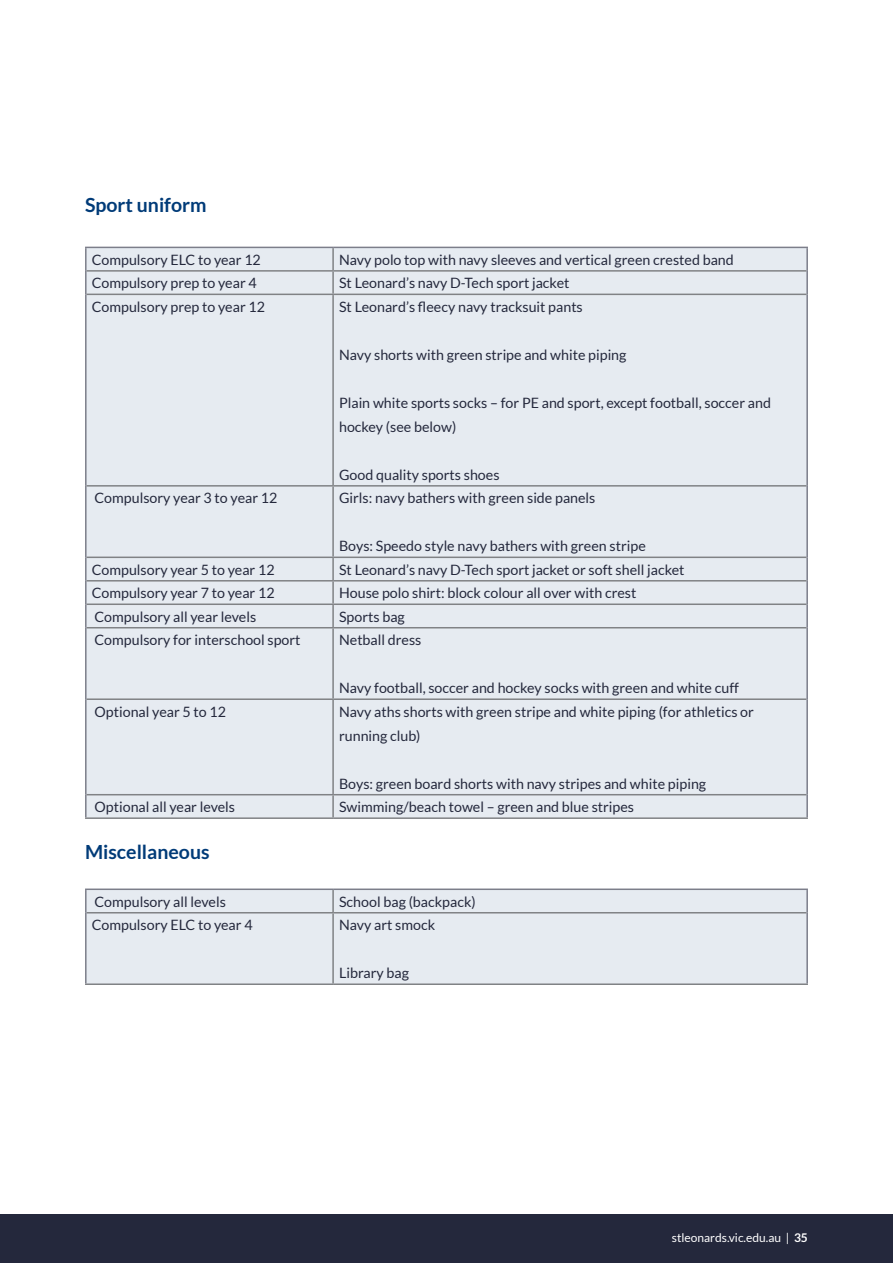
<style>
.page{position:relative;width:893px;height:1263px;background:#fff}
.page>*{position:absolute;margin:0;border:0;box-sizing:border-box;transform-origin:0 0}
.t1{font:700 19.5px "Lato";color:#003b78}
.t2{font:14.25px/24px "Lato";color:#24283c}
.t3{font:12px "Lato";color:#fff}
.s1{font-weight:700}
</style>
<div class="page">
<div style="left:0;top:1214px;width:893px;height:49px;background:#24283c"></div>
<div style="left:87px;top:248px;width:719px;height:569px;background:#e6ebf1"></div>
<hr style="left:85px;top:247px;width:248px;height:1px;background:#7c7e8a">
<hr style="left:85px;top:248px;width:2px;height:23px;background:#7c7e8a">
<hr style="left:333px;top:247px;width:475px;height:1px;background:#7c7e8a">
<hr style="left:806px;top:248px;width:2px;height:23px;background:#7c7e8a">
<hr style="left:806px;top:271px;width:2px;height:23px;background:#7c7e8a">
<hr style="left:806px;top:294px;width:2px;height:192px;background:#7c7e8a">
<hr style="left:806px;top:486px;width:2px;height:71px;background:#7c7e8a">
<hr style="left:806px;top:557px;width:2px;height:24px;background:#7c7e8a">
<hr style="left:806px;top:581px;width:2px;height:23px;background:#7c7e8a">
<hr style="left:806px;top:604px;width:2px;height:24px;background:#7c7e8a">
<hr style="left:806px;top:628px;width:2px;height:71px;background:#7c7e8a">
<hr style="left:806px;top:699px;width:2px;height:96px;background:#7c7e8a">
<hr style="left:806px;top:795px;width:2px;height:22px;background:#7c7e8a">
<hr style="left:332px;top:248px;width:2px;height:22px;background:#808285">
<hr style="left:333px;top:270px;width:473px;height:2px;background:#808285">
<hr style="left:333px;top:294px;width:473px;height:1px;background:#808285">
<hr style="left:333px;top:485px;width:473px;height:2px;background:#808285">
<hr style="left:333px;top:557px;width:473px;height:1px;background:#808285">
<hr style="left:333px;top:580px;width:473px;height:1px;background:#808285">
<hr style="left:333px;top:603px;width:473px;height:2px;background:#808285">
<hr style="left:333px;top:627px;width:473px;height:1px;background:#808285">
<hr style="left:333px;top:698px;width:473px;height:2px;background:#808285">
<hr style="left:333px;top:794px;width:473px;height:1px;background:#808285">
<hr style="left:333px;top:817px;width:475px;height:2px;background:#808285">
<hr style="left:85px;top:271px;width:2px;height:23px;background:#7c7e8a">
<hr style="left:85px;top:294px;width:2px;height:192px;background:#7c7e8a">
<hr style="left:85px;top:486px;width:2px;height:71px;background:#7c7e8a">
<hr style="left:85px;top:557px;width:2px;height:24px;background:#7c7e8a">
<hr style="left:85px;top:581px;width:2px;height:23px;background:#7c7e8a">
<hr style="left:85px;top:604px;width:2px;height:24px;background:#7c7e8a">
<hr style="left:85px;top:628px;width:2px;height:71px;background:#7c7e8a">
<hr style="left:85px;top:699px;width:2px;height:96px;background:#7c7e8a">
<hr style="left:85px;top:795px;width:2px;height:22px;background:#7c7e8a">
<hr style="left:332px;top:272px;width:2px;height:22px;background:#808285">
<hr style="left:332px;top:295px;width:2px;height:190px;background:#808285">
<hr style="left:332px;top:487px;width:2px;height:70px;background:#808285">
<hr style="left:332px;top:558px;width:2px;height:22px;background:#808285">
<hr style="left:332px;top:581px;width:2px;height:22px;background:#808285">
<hr style="left:332px;top:605px;width:2px;height:22px;background:#808285">
<hr style="left:332px;top:628px;width:2px;height:70px;background:#808285">
<hr style="left:332px;top:700px;width:2px;height:94px;background:#808285">
<hr style="left:332px;top:795px;width:2px;height:22px;background:#808285">
<hr style="left:85px;top:817px;width:248px;height:2px;background:#808285">
<hr style="left:87px;top:270px;width:246px;height:2px;background:#808285">
<hr style="left:87px;top:294px;width:246px;height:1px;background:#808285">
<hr style="left:87px;top:485px;width:246px;height:2px;background:#808285">
<hr style="left:87px;top:557px;width:246px;height:1px;background:#808285">
<hr style="left:87px;top:580px;width:246px;height:1px;background:#808285">
<hr style="left:87px;top:603px;width:246px;height:2px;background:#808285">
<hr style="left:87px;top:627px;width:246px;height:1px;background:#808285">
<hr style="left:87px;top:698px;width:246px;height:2px;background:#808285">
<hr style="left:87px;top:794px;width:246px;height:1px;background:#808285">
<div style="left:87px;top:890px;width:719px;height:93px;background:#e6ebf1"></div>
<hr style="left:85px;top:983px;width:248px;height:2px;background:#808285">
<hr style="left:333px;top:983px;width:475px;height:2px;background:#808285">
<hr style="left:87px;top:912px;width:246px;height:1px;background:#808285">
<hr style="left:85px;top:888px;width:248px;height:2px;background:#7c7e8a">
<hr style="left:85px;top:890px;width:2px;height:23px;background:#7c7e8a">
<hr style="left:333px;top:888px;width:475px;height:2px;background:#7c7e8a">
<hr style="left:806px;top:890px;width:2px;height:23px;background:#7c7e8a">
<hr style="left:806px;top:913px;width:2px;height:70px;background:#7c7e8a">
<hr style="left:332px;top:890px;width:2px;height:22px;background:#808285">
<hr style="left:333px;top:912px;width:473px;height:1px;background:#808285">
<hr style="left:85px;top:913px;width:2px;height:70px;background:#7c7e8a">
<hr style="left:332px;top:913px;width:2px;height:70px;background:#808285">
<h1 class="t1" style="left:85px;top:194px;width:123px">Sport uniform</h1>
<p class="t2" style="left:92px;top:248px;width:171px">Compulsory ELC to year 12</p>
<p class="t2" style="left:339px;top:248px;width:396px">Navy polo top with navy sleeves and vertical green crested band</p>
<p class="t2" style="left:92px;top:271px;width:166px">Compulsory prep to year 4</p>
<p class="t2" style="left:339px;top:271px;width:232px">St Leonard’s navy D-Tech sport jacket</p>
<p class="t2" style="left:92px;top:295px;width:175px">Compulsory prep to year 12</p>
<p class="t2" style="left:339px;top:295px;width:245px">St Leonard’s fleecy navy tracksuit pants</p>
<p class="t2" style="left:339px;top:343px;width:289px">Navy shorts with green stripe and white piping</p>
<p class="t2" style="left:339px;top:391px;width:433px">Plain white sports socks – for PE and sport, except football, soccer and hockey (see below)</p>
<p class="t2" style="left:339px;top:463px;width:162px">Good quality sports shoes</p>
<p class="t2" style="left:95px;top:486px;width:184px">Compulsory year 3 to year 12</p>
<p class="t2" style="left:339px;top:486px;width:258px">Girls: navy bathers with green side panels</p>
<p class="t2" style="left:339px;top:534px;width:308px">Boys: Speedo style navy bathers with green stripe</p>
<p class="t2" style="left:92px;top:557px;width:184px">Compulsory year 5 to year 12</p>
<p class="t2" style="left:339px;top:557px;width:347px">St Leonard’s navy D-Tech sport jacket or soft shell jacket</p>
<p class="t2" style="left:92px;top:581px;width:184px">Compulsory year 7 to year 12</p>
<p class="t2" style="left:339px;top:581px;width:299px">House polo shirt: block colour all over with crest</p>
<p class="t2" style="left:95px;top:604px;width:163px">Compulsory all year levels</p>
<p class="t2" style="left:339px;top:604px;width:67px">Sports bag</p>
<p class="t2" style="left:95px;top:628px;width:208px">Compulsory for interschool sport</p>
<p class="t2" style="left:339px;top:628px;width:84px">Netball dress</p>
<p class="t2" style="left:339px;top:676px;width:401px">Navy football, soccer and hockey socks with green and white cuff</p>
<p class="t2" style="left:95px;top:699px;width:133px">Optional year 5 to 12</p>
<p class="t2" style="left:339px;top:699px;width:416px">Navy aths shorts with green stripe and white piping (for athletics or running club)</p>
<p class="t2" style="left:339px;top:771px;width:369px">Boys: green board shorts with navy stripes and white piping</p>
<p class="t2" style="left:95px;top:795px;width:142px">Optional all year levels</p>
<p class="t2" style="left:339px;top:795px;width:297px">Swimming/beach towel – green and blue stripes</p>
<h1 class="t1" style="left:85px;top:840px;width:126px">Miscellaneous</h1>
<p class="t2" style="left:95px;top:889px;width:133px">Compulsory all levels</p>
<p class="t2" style="left:339px;top:889px;width:138px">School bag (backpack)</p>
<p class="t2" style="left:92px;top:913px;width:162px">Compulsory ELC to year 4</p>
<p class="t2" style="left:339px;top:913px;width:98px">Navy art smock</p>
<p class="t2" style="left:339px;top:961px;width:71px">Library bag</p>
<p class="t3" style="left:672px;top:1231px;width:138px">stleonards.vic.edu.au | <span class="s1">35</span></p>
</div>
